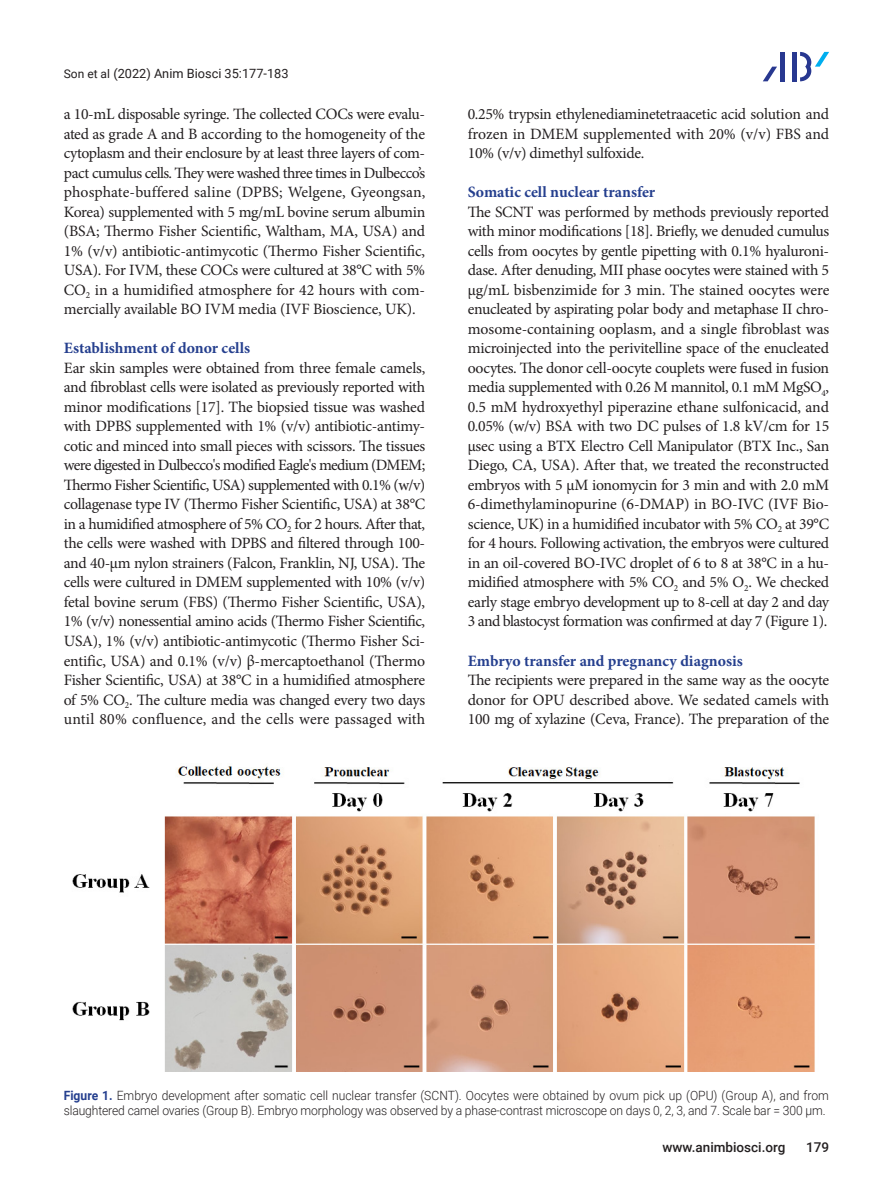
<style>
.page{position:relative;width:893px;height:1191px;background:#fff}
.page>*{position:absolute;margin:0;border:0;box-sizing:border-box;transform-origin:0 0}
.본문{font:15.75px/19.5px "Minion Pro";letter-spacing:-.015em;color:#231f20;text-align:justify}
.중제목{font:700 15.75px "Minion Pro";color:#253f8e}
.t1{font:500 13.5px "Roboto";color:#231f20}
.표_그림__제목{font:300 12.75px/15px "Roboto";letter-spacing:-.01em;color:#231f20;scale:.95 1}
.t2{font:12.75px "Roboto";color:#231f20}
.s1{font-size:12px}
.s2{font-weight:700;color:#253f8e}
</style>
<div class="page">
<div style="left:792px;top:52px;width:5px;height:29px;background:#283890"></div>
<hr style="left:781px;top:52px;width:4px;height:29px;background:#283890">
<svg style="left:763px;top:67px;width:14px;height:14px"></svg>
<svg style="left:800px;top:52px;width:29px;height:29px"></svg>
<img style="left:72px;top:766px;width:743px;height:306px">
<p class="t2" style="left:64px;top:65px;width:226px"><span class="s1">Son et al</span> (2022) Anim Biosci 35:177-183</p>
<p class="본문" style="left:64px;top:105px;width:363px">a 10-mL disposable syringe. The collected COCs were evalu&shy;ated as grade A and B according to the homogeneity of the cytoplasm and their enclosure by at least three layers of com&shy;pact cumulus cells. They were washed three times in Dulbecco’s phosphate-buffered saline (DPBS; Welgene, Gyeongsan, Korea) supplemented with 5 mg/mL bovine serum albumin (BSA; Thermo Fisher Scientific, Waltham, MA, USA) and 1% (v/v) antibiotic-antimycotic (Thermo Fisher Scientific, USA). For IVM, these COCs were cultured at 38°C with 5% CO<sub>2</sub> in a humidified atmosphere for 42 hours with com&shy;mercially available BO IVM media (IVF Bioscience, UK).</p>
<p class="중제목" style="left:64px;top:337px;width:188px">Establishment of donor cells</p>
<p class="본문" style="left:64px;top:358px;width:363px">Ear skin samples were obtained from three female camels, and fibroblast cells were isolated as previously reported with minor modifications [17]. The biopsied tissue was washed with DPBS supplemented with 1% (v/v) antibiotic-antimy&shy;cotic and minced into small pieces with scissors. The tissues were digested in Dulbecco's modified Eagle's medium (DMEM; Thermo Fisher Scientific, USA) supplemented with 0.1% (w/v) collagenase type IV (Thermo Fisher Scientific, USA) at 38°C in a humidified atmosphere of 5% CO<sub>2</sub> for 2 hours. After that, the cells were washed with DPBS and filtered through 100- and 40-μm nylon strainers (Falcon, Franklin, NJ, USA). The cells were cultured in DMEM supplemented with 10% (v/v) fetal bovine serum (FBS) (Thermo Fisher Scientific, USA), 1% (v/v) nonessential amino acids (Thermo Fisher Scientific, USA), 1% (v/v) antibiotic-antimycotic (Thermo Fisher Sci&shy;entific, USA) and 0.1% (v/v) β-mercaptoethanol (Thermo Fisher Scientific, USA) at 38°C in a humidified atmosphere of 5% CO<sub>2</sub>. The culture media was changed every two days until 80% confluence, and the cells were passaged with</p>
<p class="본문" style="left:468px;top:105px;width:363px">0.25% trypsin ethylenediaminetetraacetic acid solution and frozen in DMEM supplemented with 20% (v/v) FBS and 10% (v/v) dimethyl sulfoxide.</p>
<p class="중제목" style="left:468px;top:181px;width:189px">Somatic cell nuclear transfer</p>
<p class="본문" style="left:468px;top:202px;width:363px">The SCNT was performed by methods previously reported with minor modifications [18]. Briefly, we denuded cumulus cells from oocytes by gentle pipetting with 0.1% hyaluroni&shy;dase. After denuding, MII phase oocytes were stained with 5 μg/mL bisbenzimide for 3 min. The stained oocytes were enucleated by aspirating polar body and metaphase II chro&shy;mosome-containing ooplasm, and a single fibroblast was microinjected into the perivitelline space of the enucleated oocytes. The donor cell-oocyte couplets were fused in fusion media supplemented with 0.26 M mannitol, 0.1 mM MgSO<sub>4</sub>, 0.5 mM hydroxyethyl piperazine ethane sulfonicacid, and 0.05% (w/v) BSA with two DC pulses of 1.8 kV/cm for 15 μsec using a BTX Electro Cell Manipulator (BTX Inc., San Diego, CA, USA). After that, we treated the reconstructed embryos with 5 μM ionomycin for 3 min and with 2.0 mM 6-dimethylaminopurine (6-DMAP) in BO-IVC (IVF Bio&shy;science, UK) in a humidified incubator with 5% CO<sub>2</sub> at 39°C for 4 hours. Following activation, the embryos were cultured in an oil-covered BO-IVC droplet of 6 to 8 at 38°C in a hu&shy;midified atmosphere with 5% CO<sub>2</sub> and 5% O<sub>2</sub>. We checked early stage embryo development up to 8-cell at day 2 and day 3 and blastocyst formation was confirmed at day 7 (Figure 1).</p>
<p class="중제목" style="left:468px;top:649px;width:276px">Embryo transfer and pregnancy diagnosis</p>
<p class="본문" style="left:468px;top:670px;width:363px">The recipients were prepared in the same way as the oocyte donor for OPU described above. We sedated camels with 100 mg of xylazine (Ceva, France). The preparation of the</p>
<p class="표_그림__제목" style="left:64px;top:1087px;width:807px"><span class="s2">Figure 1.</span> Embryo development after somatic cell nuclear transfer (SCNT). Oocytes were obtained by ovum pick up (OPU) (Group A), and from slaughtered camel ovaries (Group B). Embryo morphology was observed by a phase-contrast microscope on days 0, 2, 3, and 7. Scale bar = 300 μm.</p>
<p class="t1" style="left:662px;top:1137px;width:125px">www.animbiosci.org</p>
<p class="t1" style="left:806px;top:1137px;width:25px">179</p>
</div>
